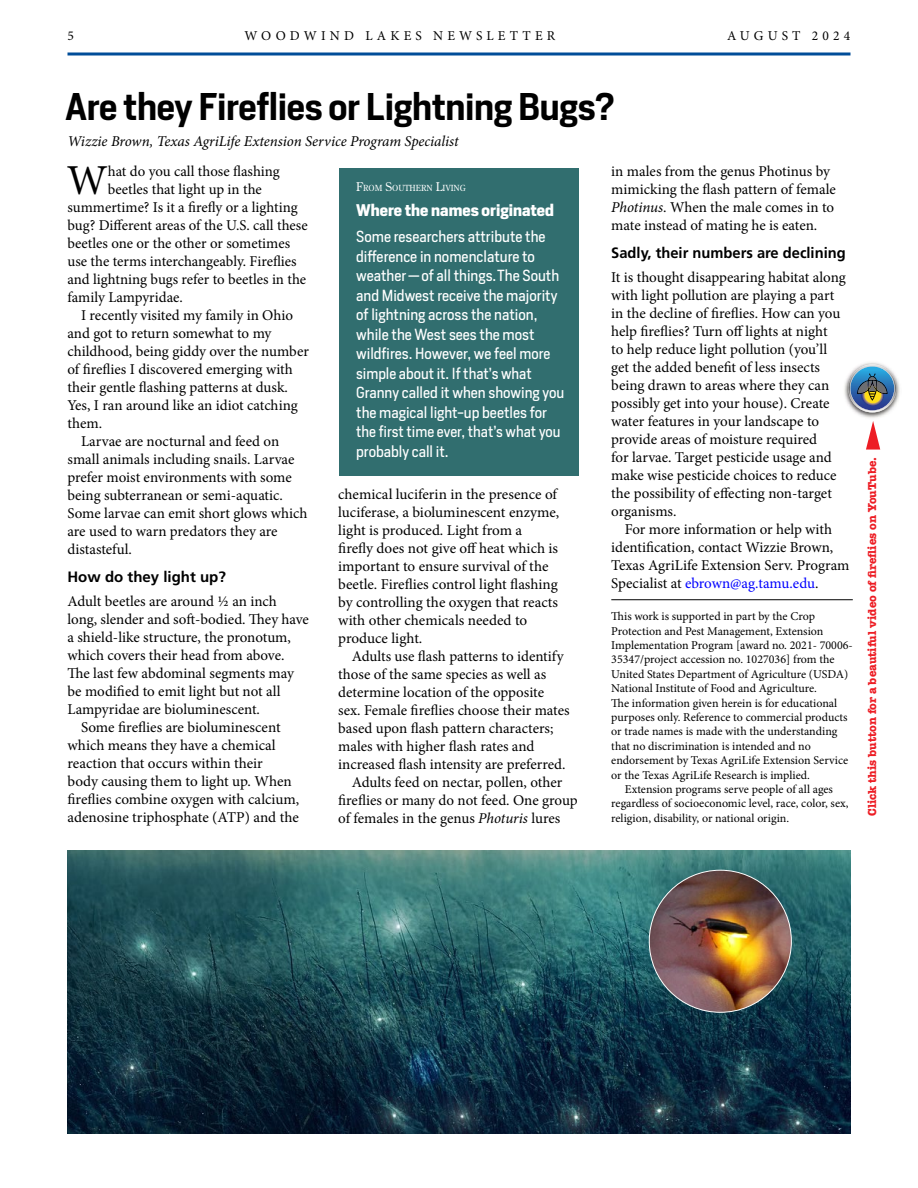
<style>
.page{position:relative;width:918px;height:1188px;background:#fff}
.page>*{position:absolute;margin:0;border:0;box-sizing:border-box;transform-origin:0 0}
.t1{font:42.75px "Minion Pro";color:#000}
.t2{font:600 36px "Heron Sans";letter-spacing:-.01em;color:#000}
.t3{font:700 15.75px "Heron Sans";color:#fff}
.t4{font:15px/18px "Minion Pro";color:#000}
.t5{font:15px/19.5px "Heron Sans";color:#fff}
.t6{font:italic 15px "Minion Pro";letter-spacing:-.005em;color:#000}
.t7{font:700 15px "Frutiger LT Std";color:#000}
.t8{font:13.5px "Minion Pro";letter-spacing:.31em;color:#000}
.t9{font:12px "Minion Pro";color:#000}
.t10{font:700 12px "American Typewriter";color:#ed1d24}
.t11{font:8.4px "Century Old Style Std";color:#fff}
.s1{font-size:12px}
.s2{font-style:italic}
.s3{color:#00f}
</style>
<div class="page">
<hr style="left:611px;top:599px;width:242px;height:1px;background:#000">
<img style="left:68px;top:850px;width:782px;height:284px">
<img style="left:649px;top:870px;width:142px;height:142px;border-radius:71px">
<div style="left:339px;top:168px;width:240px;height:308px;background:#316e6f"></div>
<img style="left:844px;top:362px;width:56px;height:56px">
<svg style="left:848px;top:364px;width:48px;height:48px;background:#7893a4"></svg>
<svg style="left:866px;top:421px;width:14px;height:29px"></svg>
<svg style="left:68px;top:52px;width:782px;height:4px;background:#3f79b2"></svg>
<p class="t8" style="left:68px;top:26px;width:8px">5</p>
<p class="t8" style="left:244px;top:26px;width:312px">WOODWIND LAKES NEWSLETTER</p>
<p class="t8" style="left:727px;top:26px;width:125px">AUGUST 2024</p>
<h2 class="t2" style="left:65px;top:84px;width:551px">Are they Fireflies or Lightning Bugs?</h2>
<p class="t6" style="left:68px;top:131px;width:393px">Wizzie Brown, Texas AgriLife Extension Service Program Specialist</p>
<h1 class="t1" style="left:67px;top:152px;width:43px">W</h1>
<p class="t4" style="left:108px;top:162px;width:174px">hat do you call those flashing</p>
<p class="t4" style="left:108px;top:180px;width:155px">beetles that light up in the</p>
<p class="t4" style="left:67px;top:198px;width:232px">summertime? Is it a firefly or a lighting</p>
<p class="t4" style="left:67px;top:216px;width:242px">bug? Different areas of the U.S. call these</p>
<p class="t4" style="left:67px;top:234px;width:224px">beetles one or the other or sometimes</p>
<p class="t4" style="left:67px;top:252px;width:231px">use the terms interchangeably. Fireflies</p>
<p class="t4" style="left:67px;top:270px;width:240px">and lightning bugs refer to beetles in the</p>
<p class="t4" style="left:67px;top:288px;width:117px">family Lampyridae.</p>
<p class="t4" style="left:81px;top:306px;width:214px">I recently visited my family in Ohio</p>
<p class="t4" style="left:68px;top:324px;width:206px">and got to return somewhat to my</p>
<p class="t4" style="left:68px;top:342px;width:243px">childhood, being giddy over the number</p>
<p class="t4" style="left:68px;top:360px;width:227px">of fireflies I discovered emerging with</p>
<p class="t4" style="left:68px;top:378px;width:222px">their gentle flashing patterns at dusk.</p>
<p class="t4" style="left:68px;top:396px;width:232px">Yes, I ran around like an idiot catching</p>
<p class="t4" style="left:68px;top:414px;width:36px">them.</p>
<p class="t4" style="left:81px;top:432px;width:200px">Larvae are nocturnal and feed on</p>
<p class="t4" style="left:68px;top:450px;width:229px">small animals including snails. Larvae</p>
<p class="t4" style="left:68px;top:468px;width:226px">prefer moist environments with some</p>
<p class="t4" style="left:68px;top:486px;width:217px">being subterranean or semi-aquatic.</p>
<p class="t4" style="left:68px;top:504px;width:242px">Some larvae can emit short glows which</p>
<p class="t4" style="left:68px;top:522px;width:212px">are used to warn predators they are</p>
<p class="t4" style="left:68px;top:540px;width:66px">distasteful.</p>
<p class="t7" style="left:68px;top:568px;width:160px">How do they light up?</p>
<p class="t4" style="left:68px;top:592px;width:211px">Adult beetles are around ½ an inch</p>
<p class="t4" style="left:68px;top:610px;width:243px">long, slender and soft-bodied. They have</p>
<p class="t4" style="left:68px;top:628px;width:225px">a shield-like structure, the pronotum,</p>
<p class="t4" style="left:68px;top:646px;width:219px">which covers their head from above.</p>
<p class="t4" style="left:68px;top:664px;width:228px">The last few abdominal segments may</p>
<p class="t4" style="left:68px;top:682px;width:215px">be modified to emit light but not all</p>
<p class="t4" style="left:68px;top:700px;width:194px">Lampyridae are bioluminescent.</p>
<p class="t4" style="left:81px;top:718px;width:201px">Some fireflies are bioluminescent</p>
<p class="t4" style="left:68px;top:736px;width:210px">which means they have a chemical</p>
<p class="t4" style="left:68px;top:754px;width:197px">reaction that occurs within their</p>
<p class="t4" style="left:68px;top:772px;width:226px">body causing them to light up. When</p>
<p class="t4" style="left:68px;top:790px;width:233px">fireflies combine oxygen with calcium,</p>
<p class="t4" style="left:68px;top:808px;width:233px">adenosine triphosphate (ATP) and the</p>
<p class="t11" style="left:356px;top:183px;width:111px"><span class="s1">F</span>ROM <span class="s1">S</span>OUTHERN <span class="s1">L</span>IVING</p>
<p class="t3" style="left:356px;top:200px;width:199px">Where the names originated</p>
<p class="t5" style="left:356px;top:227px;width:210px">Some researchers attribute the difference in nomenclature to weather — of all things. The South and Midwest receive the majority of lightning across the nation, while the West sees the most wildfires. However, we feel more simple about it. If that’s what<br>Granny called it when showing you the magical light-up beetles for the first time ever, that’s what you probably call it.</p>
<p class="t4" style="left:338px;top:485px;width:223px">chemical luciferin in the presence of luciferase, a bioluminescent enzyme, light is produced. Light from a firefly does not give off heat which is important to ensure survival of the beetle. Fireflies control light flashing by controlling the oxygen that reacts with other chemicals needed to produce light.</p>
<p class="t4" style="left:352px;top:647px;width:213px">Adults use flash patterns to identify</p>
<p class="t4" style="left:338px;top:665px;width:209px">those of the same species as well as</p>
<p class="t4" style="left:338px;top:683px;width:207px">determine location of the opposite</p>
<p class="t4" style="left:338px;top:701px;width:233px">sex. Female fireflies choose their mates</p>
<p class="t4" style="left:338px;top:719px;width:217px">based upon flash pattern characters;</p>
<p class="t4" style="left:338px;top:737px;width:198px">males with higher flash rates and</p>
<p class="t4" style="left:338px;top:755px;width:229px">increased flash intensity are preferred.</p>
<p class="t4" style="left:352px;top:773px;width:212px">Adults feed on nectar, pollen, other</p>
<p class="t4" style="left:338px;top:791px;width:241px">fireflies or many do not feed. One group</p>
<p class="t4" style="left:338px;top:809px;width:224px">of females in the genus <span class="s2">Photuris</span> lures</p>
<p class="t4" style="left:611px;top:162px;width:226px">in males from the genus Photinus by mimicking the flash pattern of female <span class="s2">Photinus</span>. When the male comes in to mate instead of mating he is eaten.</p>
<p class="t7" style="left:611px;top:244px;width:236px">Sadly, their numbers are declining</p>
<p class="t4" style="left:611px;top:268px;width:236px">It is thought disappearing habitat along with light pollution are playing a part in the decline of fireflies. How can you help fireflies? Turn off lights at night<br>to help reduce light pollution (you’ll get the added benefit of less insects being drawn to areas where they can possibly get into your house). Create water features in your landscape to provide areas of moisture required<br>for larvae. Target pesticide usage and make wise pesticide choices to reduce the possibility of effecting non-target organisms.</p>
<p class="t4" style="left:611px;top:520px;width:240px;text-indent:14px">For more information or help with identification, contact Wizzie Brown, Texas AgriLife Extension Serv. Program Specialist at <span class="s3">ebrown@ag.tamu.edu</span>.</p>
<p class="t9" style="left:611px;top:608px;width:205px">This work is supported in part by the Crop</p>
<p class="t9" style="left:611px;top:623px;width:214px">Protection and Pest Management, Extension</p>
<p class="t9" style="left:611px;top:637px;width:243px">Implementation Program [award no. 2021- 70006-</p>
<p class="t9" style="left:611px;top:652px;width:225px">35347/project accession no. 1027036] from the</p>
<p class="t9" style="left:611px;top:666px;width:238px">United States Department of Agriculture (USDA)</p>
<p class="t9" style="left:611px;top:680px;width:207px">National Institute of Food and Agriculture.</p>
<p class="t9" style="left:611px;top:695px;width:227px">The information given herein is for educational</p>
<p class="t9" style="left:611px;top:709px;width:238px">purposes only. Reference to commercial products</p>
<p class="t9" style="left:611px;top:724px;width:228px">or trade names is made with the understanding</p>
<p class="t9" style="left:611px;top:738px;width:201px">that no discrimination is intended and no</p>
<p class="t9" style="left:611px;top:752px;width:238px">endorsement by Texas AgriLife Extension Service</p>
<p class="t9" style="left:611px;top:767px;width:200px">or the Texas AgriLife Research is implied.</p>
<p class="t9" style="left:625px;top:781px;width:210px">Extension programs serve people of all ages</p>
<p class="t9" style="left:611px;top:796px;width:239px">regardless of socioeconomic level, race, color, sex,</p>
<p class="t9" style="left:611px;top:810px;width:179px">religion, disability, or national origin.</p>
<p class="t10" style="left:862px;top:816px;width:360px;rotate:-90deg">Click this button for a beautiful video of fireflies on YouTube.</p>
</div>
